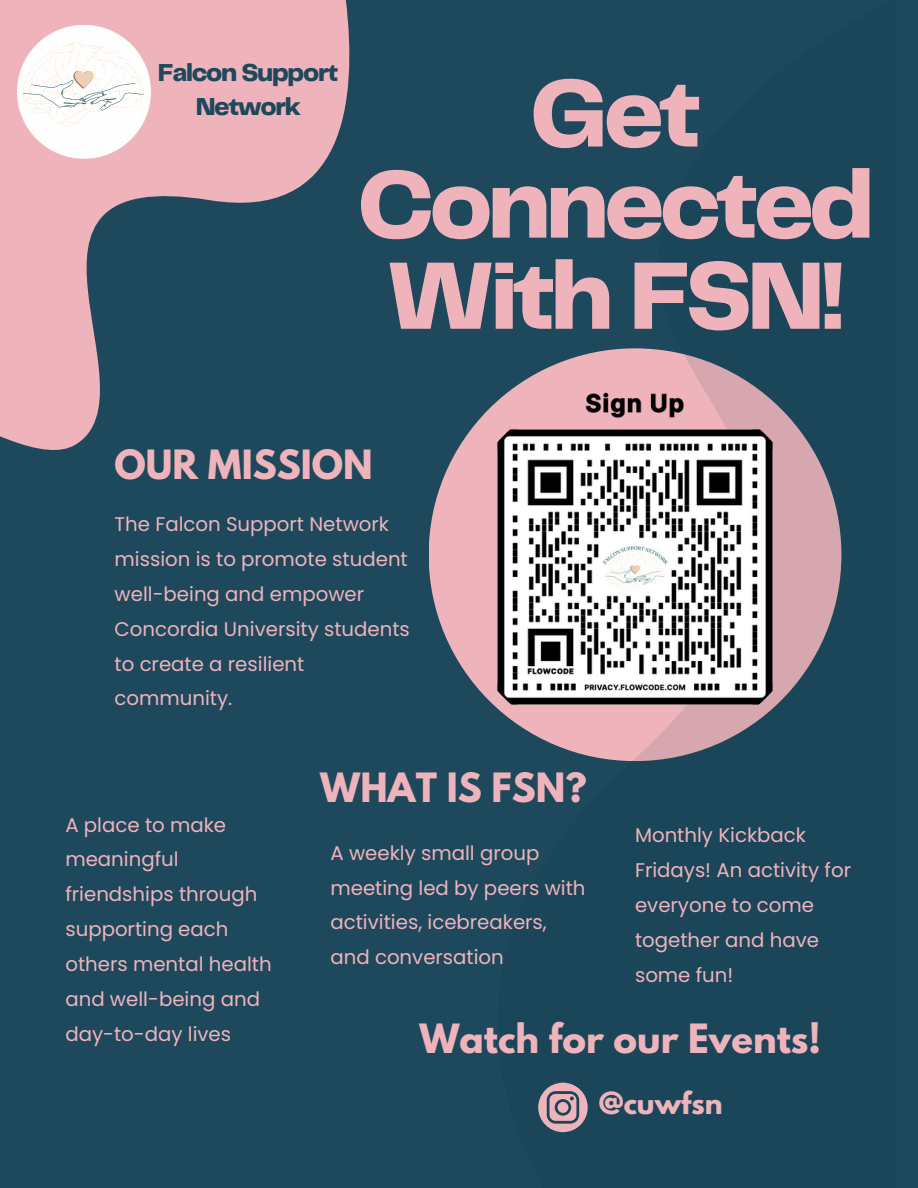
<style>
.page{position:relative;width:918px;height:1188px;background:#1e485c}
.page>*{position:absolute;margin:0;border:0;box-sizing:border-box;transform-origin:0 0}
.t1{font:800 99.3px/91.2px "Telegraf";letter-spacing:-.05em;color:#efb4bb;text-align:center}
.t2{font:700 35.7px "League Spartan";color:#efb4bb}
.t3{font:700 27px "League Spartan";color:#efb4bb}
.t4{font:800 25.5px/34.8px "Telegraf";letter-spacing:-.05em;color:#1e485c;text-align:center}
.t5{font:19.8px/34.8px "Poppins";color:#efb4bb}
</style>
<div class="page">
<div style="left:429px;top:348px;width:412px;height:413px;background:#efb4bb;border-radius:50%"></div>
<svg style="left:497px;top:348px;width:345px;height:785px"></svg>
<svg style="left:0;top:0;width:349px;height:450px;fill:#efb4bb"></svg>
<img style="left:450px;top:381px;width:371px;height:371px;border-radius:50%">
<div style="left:17px;top:25px;width:134px;height:134px;background:#fefefe;border-radius:50%"></div>
<svg style="left:22px;top:32px;width:123px;height:123px"></svg>
<svg style="left:538px;top:1083px;width:50px;height:49px"></svg>
<p class="t4" style="left:158px;top:56px;width:182px">Falcon Support<br>Network</p>
<p class="t1" style="left:357px;top:73px;width:519px">Get<br>Connected<br>With FSN!</p>
<p class="t2" style="left:115px;top:447px;width:260px">OUR MISSION</p>
<p class="t5" style="left:115px;top:507px;width:297px">The Falcon Support Network mission is to promote student well-being and empower<br>Concordia University students to create a resilient community.</p>
<p class="t5" style="left:65px;top:807px;width:208px">A place to make meaningful friendships through supporting each others mental health and well-being and day-to-day lives</p>
<p class="t2" style="left:320px;top:770px;width:268px">WHAT IS FSN?</p>
<p class="t5" style="left:635px;top:818px;width:218px">Monthly Kickback<br>Fridays! An activity for everyone to come together and have some fun!</p>
<p class="t2" style="left:419px;top:1021px;width:403px">Watch for our Events!</p>
<p class="t3" style="left:599px;top:1089px;width:125px">@cuwfsn</p>
<p class="t5" style="left:330px;top:835px;width:257px">A weekly small group meeting led by peers with activities, icebreakers, and conversation</p>
</div>
